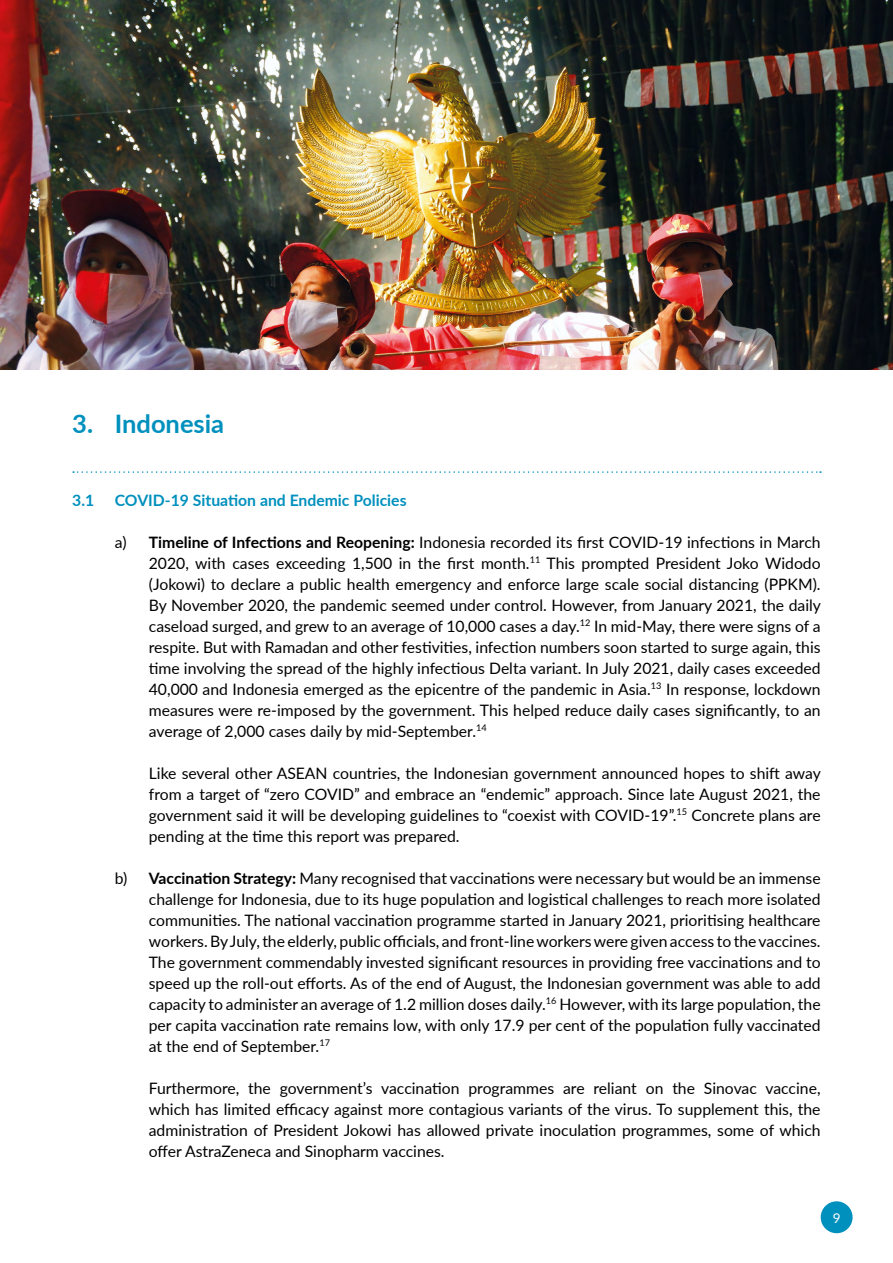
<style>
.page{position:relative;width:893px;height:1263px;background:#fff}
.page>*{position:absolute;margin:0;border:0;box-sizing:border-box;transform-origin:0 0}
.t1{font:700 25.5px "Lato";color:#0090bd}
.t2{font:15.75px/21px "Lato";color:#000;text-align:justify}
.t3{font:700 15.75px "Lato";color:#0090bd}
.t4{font:13.5px "Lato";color:#fff}
.s1{font-weight:700}
</style>
<div class="page">
<img style="left:0;top:0;width:893px;height:370px">
<svg style="left:73px;top:471px;width:748px;height:2px"></svg>
<div style="left:821px;top:1201px;width:32px;height:32px;background:#0090bd;border-radius:50%"></div>
<h1 class="t1" style="left:72px;top:405px;width:153px">3. Indonesia</h1>
<p class="t3" style="left:72px;top:488px;width:24px">3.1</p>
<p class="t3" style="left:115px;top:488px;width:293px">COVID-19 Situation and Endemic Policies</p>
<p class="t2" style="left:149px;top:531px;width:674px;text-indent:-34px">a) <span class="s1">Timeline of Infections and Reopening:</span> Indonesia recorded its first COVID-19 infections in March 2020, with cases exceeding 1,500 in the first month.<sup>11</sup> This prompted President Joko Widodo (Jokowi) to declare a public health emergency and enforce large scale social distancing (PPKM).<br>By November 2020, the pandemic seemed under control. However, from January 2021, the daily caseload surged, and grew to an average of 10,000 cases a day.<sup>12</sup> In mid-May, there were signs of a respite. But with Ramadan and other festivities, infection numbers soon started to surge again, this time involving the spread of the highly infectious Delta variant. In July 2021, daily cases exceeded 40,000 and Indonesia emerged as the epicentre of the pandemic in Asia.<sup>13</sup> In response, lockdown measures were re-imposed by the government. This helped reduce daily cases significantly, to an average of 2,000 cases daily by mid-September.<sup>14</sup></p>
<p class="t2" style="left:149px;top:762px;width:674px">Like several other ASEAN countries, the Indonesian government announced hopes to shift away from a target of “zero COVID” and embrace an “endemic” approach. Since late August 2021, the government said it will be developing guidelines to “coexist with COVID-19”.<sup>15</sup> Concrete plans are pending at the time this report was prepared.</p>
<p class="t2" style="left:149px;top:867px;width:673px;text-indent:-34px">b) <span class="s1">Vaccination Strategy:</span> Many recognised that vaccinations were necessary but would be an immense challenge for Indonesia, due to its huge population and logistical challenges to reach more isolated communities. The national vaccination programme started in January 2021, prioritising healthcare workers. By July, the elderly, public officials, and front-line workers were given access to the vaccines.<br>The government commendably invested significant resources in providing free vaccinations and to speed up the roll-out efforts. As of the end of August, the Indonesian government was able to add capacity to administer an average of 1.2 million doses daily.<sup>16</sup> However, with its large population, the per capita vaccination rate remains low, with only 17.9 per cent of the population fully vaccinated at the end of September.<sup>17</sup></p>
<p class="t2" style="left:149px;top:1077px;width:673px">Furthermore, the government’s vaccination programmes are reliant on the Sinovac vaccine, which has limited efficacy against more contagious variants of the virus. To supplement this, the administration of President Jokowi has allowed private inoculation programmes, some of which offer AstraZeneca and Sinopharm vaccines.</p>
<p class="t4" style="left:833px;top:1208px;width:9px">9</p>
</div>
